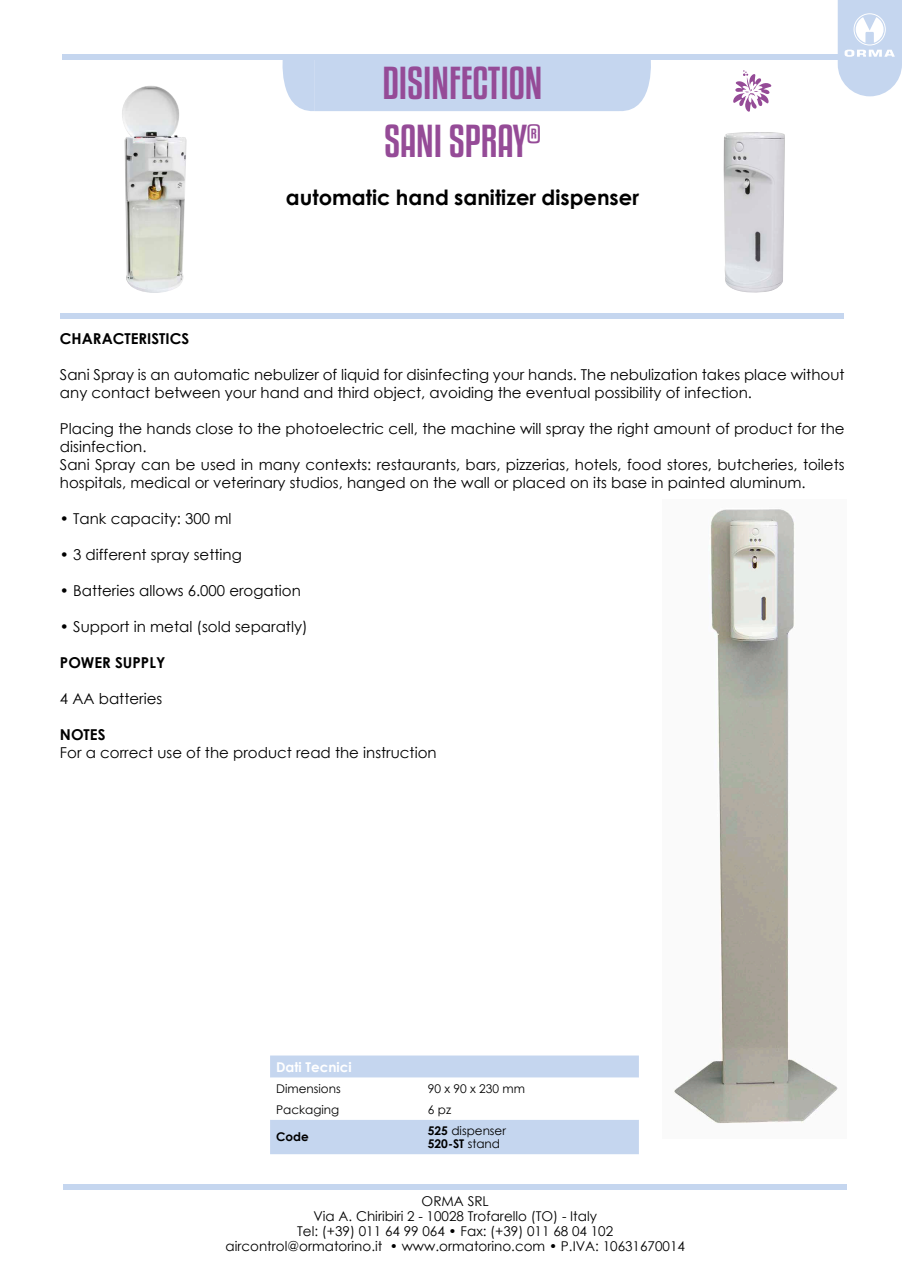
<style>
.page{position:relative;width:902px;height:1272px;background:#fff}
.page>*{position:absolute;margin:0;border:0;box-sizing:border-box;transform-origin:0 0}
.t1{font:40.5px "Kenyan Coffee Rg";color:#954b97}
.t2{font:700 21px "Century Gothic";color:#000}
.t3{font:15px/18px "Century Gothic";color:#000}
.t4{font:700 15px "Century Gothic";color:#000}
.t5{font:13.5px/15px "Century Gothic";color:#000;text-align:center}
.t6{font:700 13.5px "Century Gothic";color:#fff}
.t7{font:12px/13.5px "Century Gothic";color:#000}
.t8{font:700 12px "Century Gothic";color:#000}
.s1{font-weight:700}
</style>
<div class="page">
<img style="left:674px;top:509px;width:164px;height:615px">
<svg style="left:733px;top:70px;width:38px;height:42px"></svg>
<div style="left:282px;top:60px;width:369px;height:51px;background:#c5d6ef"></div>
<div style="left:63px;top:1184px;width:783px;height:5px;background:#c5d6ef"></div>
<div style="left:60px;top:313px;width:783px;height:6px;background:#c5d6ef"></div>
<div style="left:63px;top:54px;width:784px;height:6px;background:#c5d6ef"></div>
<svg style="left:837px;top:0;width:64px;height:96px"></svg>
<svg style="left:270px;top:1055px;width:369px;height:99px"></svg>
<img style="left:122px;top:86px;width:65px;height:207px">
<img style="left:723px;top:132px;width:62px;height:161px">
<h1 class="t1" style="left:382px;top:56px;width:161px">DISINFECTION</h1>
<h1 class="t1" style="left:384px;top:113px;width:158px">SANI SPRAY<sup>®</sup></h1>
<h2 class="t2" style="left:286px;top:181px;width:354px">automatic hand sanitizer dispenser</h2>
<p class="t4" style="left:60px;top:327px;width:131px">CHARACTERISTICS</p>
<p class="t3" style="left:60px;top:365px;width:786px">Sani Spray is an automatic nebulizer of liquid for disinfecting your hands. The nebulization takes place without any contact between your hand and third object, avoiding the eventual possibility of infection.</p>
<p class="t3" style="left:60px;top:419px;width:786px">Placing the hands close to the photoelectric cell, the machine will spray the right amount of product for the disinfection.<br>Sani Spray can be used in many contexts: restaurants, bars, pizzerias, hotels, food stores, butcheries, toilets hospitals, medical or veterinary studios, hanged on the wall or placed on its base in painted aluminum.</p>
<p class="t3" style="left:60px;top:509px;width:173px">• Tank capacity: 300 ml</p>
<p class="t3" style="left:60px;top:545px;width:183px">• 3 different spray setting</p>
<p class="t3" style="left:60px;top:581px;width:242px">• Batteries allows 6.000 erogation</p>
<p class="t3" style="left:60px;top:617px;width:249px">• Support in metal (sold separatly)</p>
<p class="t4" style="left:60px;top:651px;width:107px">POWER SUPPLY</p>
<p class="t3" style="left:60px;top:689px;width:104px">4 AA batteries</p>
<p class="t4" style="left:60px;top:723px;width:47px">NOTES</p>
<p class="t3" style="left:60px;top:743px;width:378px">For a correct use of the product read the instruction</p>
<p class="t6" style="left:276px;top:1056px;width:77px">Dati Tecnici</p>
<p class="t7" style="left:276px;top:1081px;width:66px">Dimensions</p>
<p class="t7" style="left:428px;top:1081px;width:99px">90 x 90 x 230 mm</p>
<p class="t7" style="left:276px;top:1102px;width:65px">Packaging</p>
<p class="t7" style="left:428px;top:1102px;width:25px">6 pz</p>
<p class="t8" style="left:276px;top:1127px;width:34px">Code</p>
<p class="t7" style="left:428px;top:1123px;width:80px"><span class="s1">525</span> dispenser<br><span class="s1">520-ST</span> stand</p>
<p class="t5" style="left:225px;top:1192px;width:461px">ORMA SRL<br>Via A. Chiribiri 2 - 10028 Trofarello (TO) - Italy<br>Tel: (+39) 011 64 99 064 • Fax: (+39) 011 68 04 102 aircontrol@ormatorino.it • www.ormatorino.com • P.IVA: 10631670014</p>
</div>
